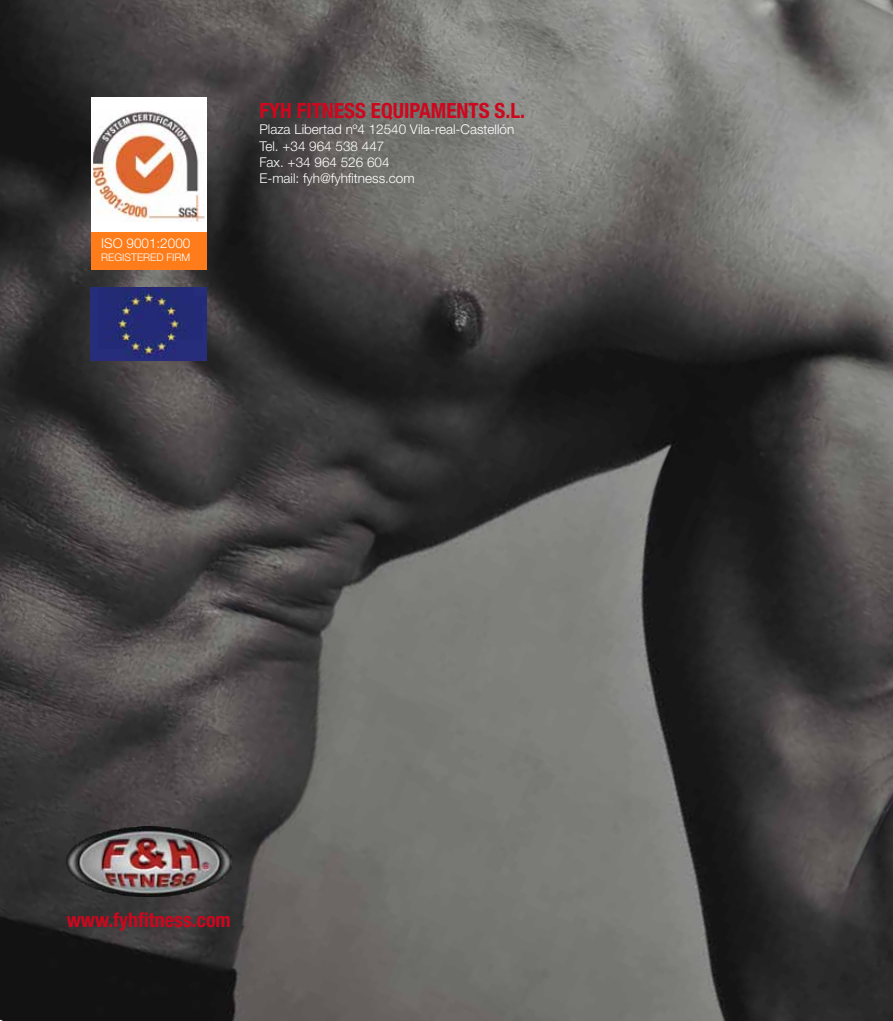
<style>
.page{position:relative;width:893px;height:1021px;background:#fff}
.page>*{position:absolute;margin:0;border:0;box-sizing:border-box;transform-origin:0 0}
.t1{font:700 condensed 21px "Helvetica Neue LT Std";color:#cd071e}
.t2{font:700 condensed 20.1px "Helvetica Neue LT Std";color:#cd071e}
.t3{font:300 13.5px/16.2px "Helvetica Neue LT Std";color:#fff}
.t4{font:300 10.5px "Helvetica Neue LT Std";color:#fff}
</style>
<div class="page">
<img style="left:0;top:0;width:893px;height:1020px">
<img style="left:66px;top:826px;width:165px;height:70px">
<div style="left:91px;top:97px;width:115px;height:135px;background:#fff"></div>
<img style="left:93px;top:110px;width:112px;height:112px">
<div style="left:91px;top:232px;width:115px;height:37px;background:#fe7d1a"></div>
<img style="left:91px;top:288px;width:116px;height:72px">
<p class="t3" style="left:101px;top:235px;width:91px">ISO 9001:2000</p>
<p class="t4" style="left:101px;top:251px;width:91px">REGISTERED FIRM</p>
<h1 class="t1" style="left:259px;top:98px;width:267px">FYH FITNESS EQUIPAMENTS S.L.</h1>
<p class="t3" style="left:259px;top:121px;width:256px">Plaza Libertad nº4 12540 Vila-real-Castellón<br>Tel. +34 964 538 447<br>Fax. +34 964 526 604<br>E-mail: fyh@fyhfitness.com</p>
<h2 class="t2" style="left:67px;top:908px;width:166px">www.fyhfitness.com</h2>
</div>
